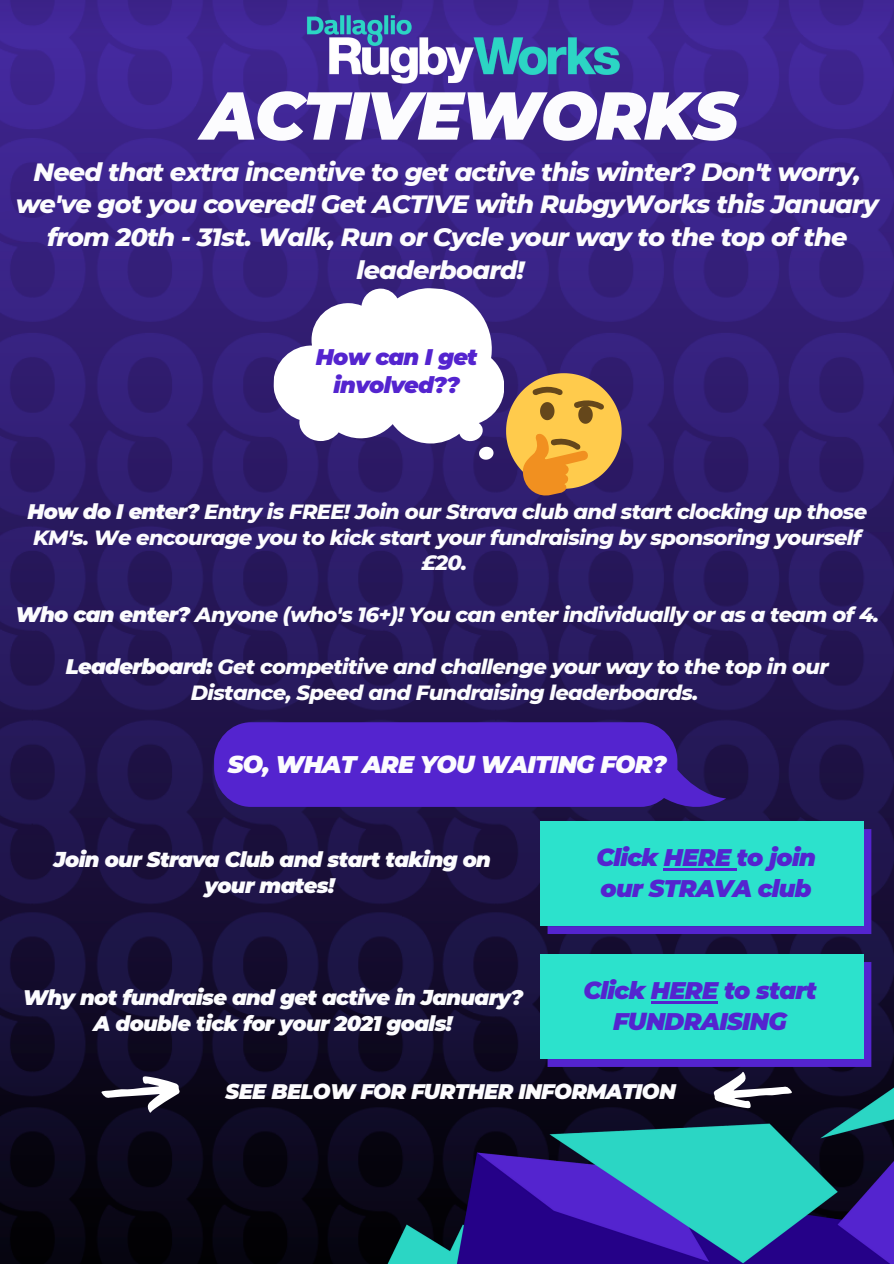
<style>
.page{position:relative;width:894px;height:1264px;background:#fff}
.page>*{position:absolute;margin:0;border:0;box-sizing:border-box;transform-origin:0 0}
.t1{font:italic 900 67.5px "Montserrat";letter-spacing:-.03em;color:#fcfcfe}
.t2{font:italic 800 25.5px/32.7px "Montserrat";letter-spacing:-.03em;color:#fcfcfe;text-align:center}
.t3{font:italic 900 24px/30.5px "Montserrat";letter-spacing:-.03em;color:#5424cf;text-align:center}
.t4{font:italic 900 24px "Montserrat";letter-spacing:-.03em;color:#fcfcfe}
.t5{font:italic 900 22.5px/28.2px "Montserrat";letter-spacing:-.03em;color:#5424cf;text-align:center}
.t6{font:italic 800 21px/26px "Montserrat";letter-spacing:-.03em;color:#fcfcfe;text-align:center}
.t7{font:italic 900 21px/26px "Montserrat";letter-spacing:-.03em;color:#fcfcfe;text-align:center}
.s1{font-weight:900}
</style>
<div class="page">
<img style="left:0;top:0;width:893px;height:1263px">
<img style="left:361px;top:1048px;width:532px;height:215px">
<img style="left:305px;top:10px;width:329px;height:80px">
<svg style="left:101px;top:1076px;width:79px;height:36px"></svg>
<svg style="left:547px;top:962px;width:324px;height:146px;background:#292150"></svg>
<div style="left:539px;top:954px;width:324px;height:105px;background:#2ce2cc"></div>
<svg style="left:547px;top:829px;width:324px;height:105px;background:#5229cd"></svg>
<div style="left:539px;top:821px;width:324px;height:105px;background:#2ce2cc"></div>
<svg style="left:272px;top:285px;width:349px;height:213px"></svg>
<svg style="left:214px;top:722px;width:512px;height:92px;background:#4b21b8"></svg>
<hr style="left:650px;top:1001px;width:67px;height:2px;background:#5424cf">
<hr style="left:663px;top:868px;width:73px;height:2px;background:#5424cf">
<p class="t1" style="left:202px;top:74px;width:537px">ACTIVEWORKS</p>
<p class="t2" style="left:16px;top:155px;width:863px">Need that extra incentive to get active this winter? Don't worry, we've got you covered! Get ACTIVE with RubgyWorks this January from 20th - 31st. Walk, Run or Cycle your way to the top of the leaderboard!</p>
<p class="t5" style="left:316px;top:343px;width:163px">How can I get involved??</p>
<p class="t6" style="left:27px;top:498px;width:840px"><span class="s1">How do I enter?</span> Entry is FREE! Join our Strava club and start clocking up those<br>KM's. We encourage you to kick start your fundraising by sponsoring yourself £20.</p>
<p class="t6" style="left:15px;top:601px;width:864px"><span class="s1">Who can enter?</span> Anyone (who's 16+)! You can enter individually or as a team of 4.</p>
<p class="t6" style="left:66px;top:653px;width:764px"><span class="s1">Leaderboard:</span> Get competitive and challenge your way to the top in our<br>Distance, Speed and Fundraising leaderboards.</p>
<p class="t4" style="left:228px;top:749px;width:440px">SO, WHAT ARE YOU WAITING FOR?</p>
<p class="t7" style="left:54px;top:846px;width:438px">Join our Strava Club and start taking on your mates!</p>
<p class="t7" style="left:23px;top:984px;width:502px">Why not fundraise and get active in January?<br>A double tick for your 2021 goals!</p>
<p class="t3" style="left:596px;top:842px;width:221px;text-align:left">Click HERE to join our STRAVA club</p>
<p class="t3" style="left:583px;top:975px;width:235px">Click HERE to start<br>FUNDRAISING</p>
<p class="t7" style="left:225px;top:1078px;width:451px">SEE BELOW FOR FURTHER INFORMATION</p>
</div>
